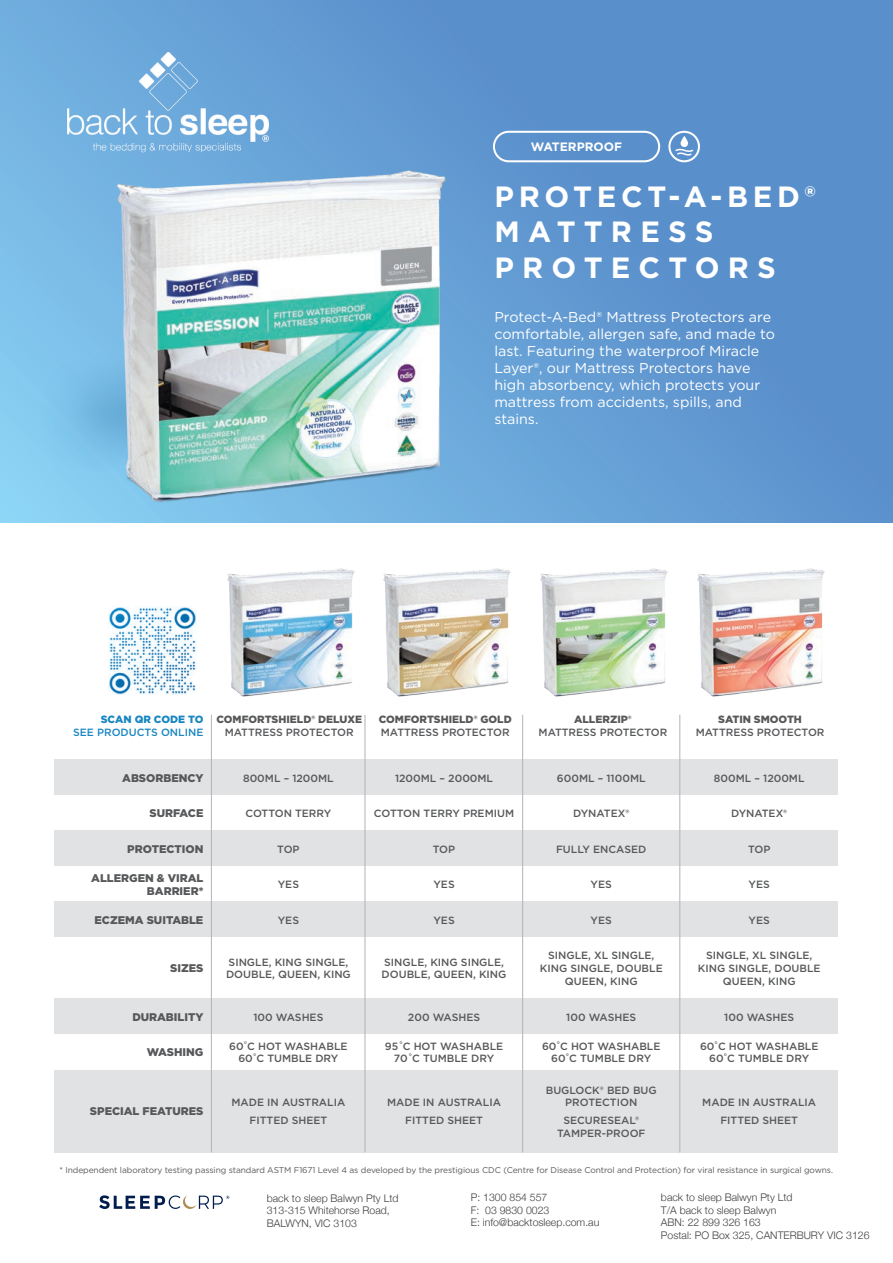
<style>
.page{position:relative;width:893px;height:1263px;background:#fff}
.page>*{position:absolute;margin:0;border:0;box-sizing:border-box;transform-origin:0 0}
.t1{font:700 29.25px/35.1px "Gotham";letter-spacing:.275em;color:#fff}
.t2{font:14.25px/17.1px "Gotham";color:#fff}
.t3{font:700 12.15px "Gotham";color:#fff}
.t4{font:900 11.1px/13.4px "Gotham";color:#57585a;text-align:right}
.t5{font:500 10.5px/12.6px "Gotham";color:#57585a;text-align:center}
.t6{font:300 10.5px/12.6px "Helvetica Neue";color:#3e3e3f}
.t7{font:900 10.5px "Gotham";color:#57585a}
.t8{font:500 10.5px "Gotham";color:#1986c2}
.t9{font:900 10.5px "Gotham";color:#1986c2}
.t10{font:8.4px "Gotham";letter-spacing:-.01em;color:#57585a}
</style>
<div class="page">
<svg style="left:0;top:0;width:893px;height:522px;background:#629bd2"></svg>
<div style="left:55px;top:760px;width:783px;height:35px;background:#e1e2e4"></div>
<div style="left:55px;top:999px;width:783px;height:35px;background:#e1e2e4"></div>
<div style="left:55px;top:901px;width:783px;height:36px;background:#e1e2e4"></div>
<div style="left:55px;top:1069px;width:783px;height:83px;background:#e1e2e4"></div>
<div style="left:55px;top:831px;width:783px;height:35px;background:#e1e2e4"></div>
<img style="left:383px;top:568px;width:128px;height:129px">
<img style="left:540px;top:568px;width:128px;height:129px">
<img style="left:697px;top:568px;width:128px;height:129px">
<hr style="left:365px;top:715px;width:1px;height:437px;background:#b2b3b7">
<hr style="left:211px;top:715px;width:1px;height:437px;background:#b2b3b7">
<hr style="left:522px;top:715px;width:1px;height:437px;background:#b2b3b7">
<hr style="left:679px;top:715px;width:1px;height:437px;background:#b2b3b7">
<div style="left:34px;top:335px;width:373px;height:140px;background:#014a82;opacity:.73"></div>
<img style="left:112px;top:153px;width:333px;height:351px">
<img style="left:227px;top:568px;width:128px;height:129px">
<svg style="left:99px;top:1195px;width:130px;height:14px"></svg>
<div style="left:493px;top:131px;width:167px;height:31px;border:2px solid #fff;border-radius:15px"></div>
<div style="left:668px;top:131px;width:32px;height:31px;border:2px solid #fff;border-radius:15px"></div>
<svg style="left:680px;top:136px;width:8px;height:11px"></svg>
<svg style="left:674px;top:147px;width:20px;height:9px"></svg>
<img style="left:108px;top:606px;width:89px;height:89px">
<img style="left:67px;top:1px;width:201px;height:201px">
<p class="t3" style="left:531px;top:139px;width:93px">WATERPROOF</p>
<h1 class="t1" style="left:494px;top:179px;width:322px">PROTECT-A-BED®<br>MATTRESS<br>PROTECTORS</h1>
<p class="t2" style="left:494px;top:308px;width:282px">Protect-A-Bed® Mattress Protectors are comfortable, allergen safe, and made to last. Featuring the waterproof Miracle Layer®, our Mattress Protectors have high absorbency, which protects your mattress from accidents, spills, and stains.</p>
<p class="t9" style="left:101px;top:712px;width:104px">SCAN QR CODE TO</p>
<p class="t8" style="left:73px;top:725px;width:132px">SEE PRODUCTS ONLINE</p>
<p class="t7" style="left:216px;top:712px;width:147px">COMFORTSHIELD® DELUXE</p>
<p class="t5" style="left:225px;top:726px;width:130px">MATTRESS PROTECTOR</p>
<p class="t7" style="left:379px;top:712px;width:135px">COMFORTSHIELD® GOLD</p>
<p class="t5" style="left:381px;top:726px;width:130px">MATTRESS PROTECTOR</p>
<p class="t4" style="left:122px;top:771px;width:83px">ABSORBENCY</p>
<p class="t5" style="left:243px;top:771px;width:92px">800ML – 1200ML</p>
<p class="t5" style="left:245px;top:807px;width:87px">COTTON TERRY</p>
<p class="t4" style="left:150px;top:807px;width:55px">SURFACE</p>
<p class="t4" style="left:127px;top:842px;width:78px">PROTECTION</p>
<p class="t5" style="left:277px;top:842px;width:24px">TOP</p>
<p class="t4" style="left:91px;top:871px;width:114px">ALLERGEN &amp; VIRAL<br>BARRIER*</p>
<p class="t4" style="left:95px;top:913px;width:110px">ECZEMA SUITABLE</p>
<p class="t5" style="left:278px;top:878px;width:23px">YES</p>
<p class="t5" style="left:278px;top:913px;width:23px">YES</p>
<p class="t5" style="left:395px;top:771px;width:100px">1200ML – 2000ML</p>
<p class="t5" style="left:374px;top:807px;width:142px">COTTON TERRY PREMIUM</p>
<p class="t5" style="left:433px;top:842px;width:24px">TOP</p>
<p class="t5" style="left:433px;top:878px;width:23px">YES</p>
<p class="t5" style="left:433px;top:913px;width:23px">YES</p>
<p class="t7" style="left:574px;top:712px;width:59px">ALLERZIP®</p>
<p class="t5" style="left:539px;top:726px;width:130px">MATTRESS PROTECTOR</p>
<p class="t7" style="left:718px;top:712px;width:85px">SATIN SMOOTH</p>
<p class="t5" style="left:696px;top:726px;width:130px">MATTRESS PROTECTOR</p>
<p class="t5" style="left:557px;top:771px;width:90px">600ML – 1100ML</p>
<p class="t5" style="left:714px;top:771px;width:92px">800ML – 1200ML</p>
<p class="t5" style="left:573px;top:807px;width:58px">DYNATEX®</p>
<p class="t5" style="left:731px;top:807px;width:58px">DYNATEX®</p>
<p class="t5" style="left:556px;top:842px;width:92px">FULLY ENCASED</p>
<p class="t5" style="left:748px;top:842px;width:24px">TOP</p>
<p class="t5" style="left:591px;top:878px;width:23px">YES</p>
<p class="t5" style="left:749px;top:878px;width:23px">YES</p>
<p class="t5" style="left:591px;top:913px;width:23px">YES</p>
<p class="t5" style="left:749px;top:913px;width:23px">YES</p>
<p class="t4" style="left:170px;top:961px;width:35px">SIZES</p>
<p class="t4" style="left:132px;top:1010px;width:73px">DURABILITY</p>
<p class="t4" style="left:147px;top:1045px;width:58px">WASHING</p>
<p class="t4" style="left:90px;top:1105px;width:115px">SPECIAL FEATURES</p>
<p class="t5" style="left:226px;top:955px;width:126px;text-align:left">SINGLE, KING SINGLE,<br>DOUBLE, QUEEN, KING</p>
<p class="t5" style="left:382px;top:955px;width:126px;text-align:left">SINGLE, KING SINGLE,<br>DOUBLE, QUEEN, KING</p>
<p class="t5" style="left:540px;top:949px;width:124px">SINGLE, XL SINGLE,<br>KING SINGLE, DOUBLE<br>QUEEN, KING</p>
<p class="t5" style="left:698px;top:949px;width:124px">SINGLE, XL SINGLE,<br>KING SINGLE, DOUBLE<br>QUEEN, KING</p>
<p class="t5" style="left:253px;top:1010px;width:71px">100 WASHES</p>
<p class="t5" style="left:408px;top:1010px;width:74px">200 WASHES</p>
<p class="t5" style="left:566px;top:1010px;width:71px">100 WASHES</p>
<p class="t5" style="left:724px;top:1010px;width:71px">100 WASHES</p>
<p class="t5" style="left:229px;top:1039px;width:120px">60˚C HOT WASHABLE<br>60˚C TUMBLE DRY</p>
<p class="t5" style="left:385px;top:1039px;width:120px">95˚C HOT WASHABLE<br>70˚C TUMBLE DRY</p>
<p class="t5" style="left:542px;top:1039px;width:120px">60˚C HOT WASHABLE<br>60˚C TUMBLE DRY</p>
<p class="t5" style="left:700px;top:1039px;width:120px">60˚C HOT WASHABLE<br>60˚C TUMBLE DRY</p>
<p class="t5" style="left:231px;top:1093px;width:115px;line-height:18px">MADE IN AUSTRALIA<br>FITTED SHEET</p>
<p class="t5" style="left:387px;top:1093px;width:115px;line-height:18px">MADE IN AUSTRALIA<br>FITTED SHEET</p>
<p class="t5" style="left:546px;top:1083px;width:113px">BUGLOCK® BED BUG<br>PROTECTION</p>
<p class="t5" style="left:557px;top:1114px;width:90px">SECURESEAL®<br>TAMPER-PROOF</p>
<p class="t5" style="left:702px;top:1093px;width:115px;line-height:18px">MADE IN AUSTRALIA<br>FITTED SHEET</p>
<p class="t10" style="left:59px;top:1165px;width:775px">* Independent laboratory testing passing standard ASTM F1671 Level 4 as developed by the prestigious CDC (Centre for Disease Control and Protection) for viral resistance in surgical gowns.</p>
<p class="t6" style="left:661px;top:1191px;width:210px">back to sleep Balwyn Pty Ltd<br>T/A back to sleep Balwyn<br>ABN: 22 899 326 163<br>Postal: PO Box 325, CANTERBURY VIC 3126</p>
<p class="t6" style="left:267px;top:1191px;width:133px">back to sleep Balwyn Pty Ltd<br>313-315 Whitehorse Road,<br>BALWYN, VIC 3103</p>
<p class="t6" style="left:471px;top:1191px;width:130px">P: 1300 854 557<br>F: 03 9830 0023<br>E: info@backtosleep.com.au</p>
</div>
